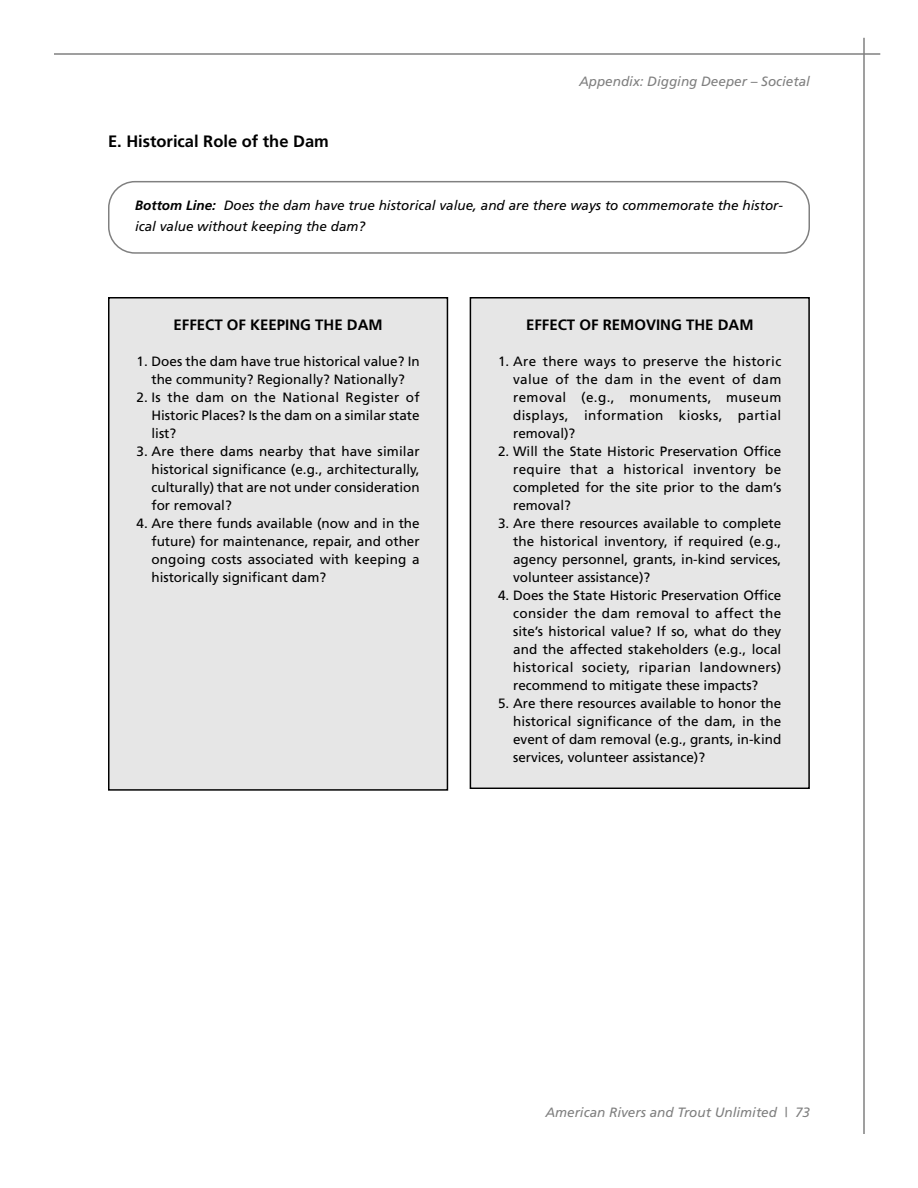
<style>
.page{position:relative;width:918px;height:1188px;background:#fff}
.page>*{position:absolute;margin:0;border:0;box-sizing:border-box;transform-origin:0 0}
.t1{font:700 16.5px "Frutiger";color:#000}
.t2{font:700 15px "Frutiger";color:#000}
.t3{font:13.5px/18px "Frutiger";color:#000;text-align:justify}
.t4{font:italic 13.5px/21px "Frutiger";color:#000}
.t5{font:italic 13.5px "Frutiger";color:#808080}
.s1{font-weight:700}
</style>
<div class="page">
<hr style="left:863px;top:38px;width:2px;height:1096px;background:#808080">
<hr style="left:54px;top:53px;width:826px;height:2px;background:#808080">
<div style="left:110px;top:298px;width:337px;height:491px;background:#e6e6e6"></div>
<div style="left:108px;top:297px;width:340px;height:494px;border:2px solid #000"></div>
<div style="left:471px;top:298px;width:337px;height:490px;background:#e6e6e6"></div>
<div style="left:470px;top:297px;width:340px;height:492px;border:2px solid #000"></div>
<svg style="left:108px;top:181px;width:702px;height:73px"></svg>
<p class="t1" style="left:108px;top:135px;width:222px">E. Historical Role of the Dam</p>
<p class="t5" style="left:579px;top:76px;width:232px">Appendix: Digging Deeper – Societal</p>
<p class="t4" style="left:135px;top:196px;width:650px"><span class="s1">Bottom Line:</span> Does the dam have true historical value, and are there ways to commemorate the histor&shy;ical value without keeping the dam?</p>
<p class="t2" style="left:174px;top:319px;width:211px">EFFECT OF KEEPING THE DAM</p>
<p class="t3" style="left:136px;top:353px;width:285px;text-align:center">1. Does the dam have true historical value? In the community? Regionally? Nationally?</p>
<p class="t3" style="left:151px;top:389px;width:270px;text-indent:-15px">2. Is the dam on the National Register of Historic Places? Is the dam on a similar state list?</p>
<p class="t3" style="left:151px;top:443px;width:270px;text-indent:-15px">3. Are there dams nearby that have similar historical significance (e.g., architecturally, culturally) that are not under consideration for removal?</p>
<p class="t3" style="left:151px;top:515px;width:270px;text-indent:-15px">4. Are there funds available (now and in the future) for maintenance, repair, and other ongoing costs associated with keeping a historically significant dam?</p>
<p class="t2" style="left:526px;top:319px;width:229px">EFFECT OF REMOVING THE DAM</p>
<p class="t3" style="left:513px;top:353px;width:270px;text-indent:-15px">1. Are there ways to preserve the historic value of the dam in the event of dam removal (e.g., monuments, museum displays, information kiosks, partial removal)?</p>
<p class="t3" style="left:513px;top:443px;width:270px;text-indent:-15px">2. Will the State Historic Preservation Office require that a historical inventory be completed for the site prior to the dam’s removal?</p>
<p class="t3" style="left:513px;top:515px;width:270px;text-indent:-15px">3. Are there resources available to complete the historical inventory, if required (e.g., agency personnel, grants, in-kind services, volunteer assistance)?</p>
<p class="t3" style="left:513px;top:587px;width:270px;text-indent:-15px">4. Does the State Historic Preservation Office consider the dam removal to affect the site’s historical value? If so, what do they and the affected stakeholders (e.g., local historical society, riparian landowners) recommend to mitigate these impacts?</p>
<p class="t3" style="left:513px;top:695px;width:270px;text-indent:-15px">5. Are there resources available to honor the historical significance of the dam, in the event of dam removal (e.g., grants, in-kind services, volunteer assistance)?</p>
<p class="t5" style="left:545px;top:1107px;width:266px">American Rivers and Trout Unlimited | 73</p>
</div>
